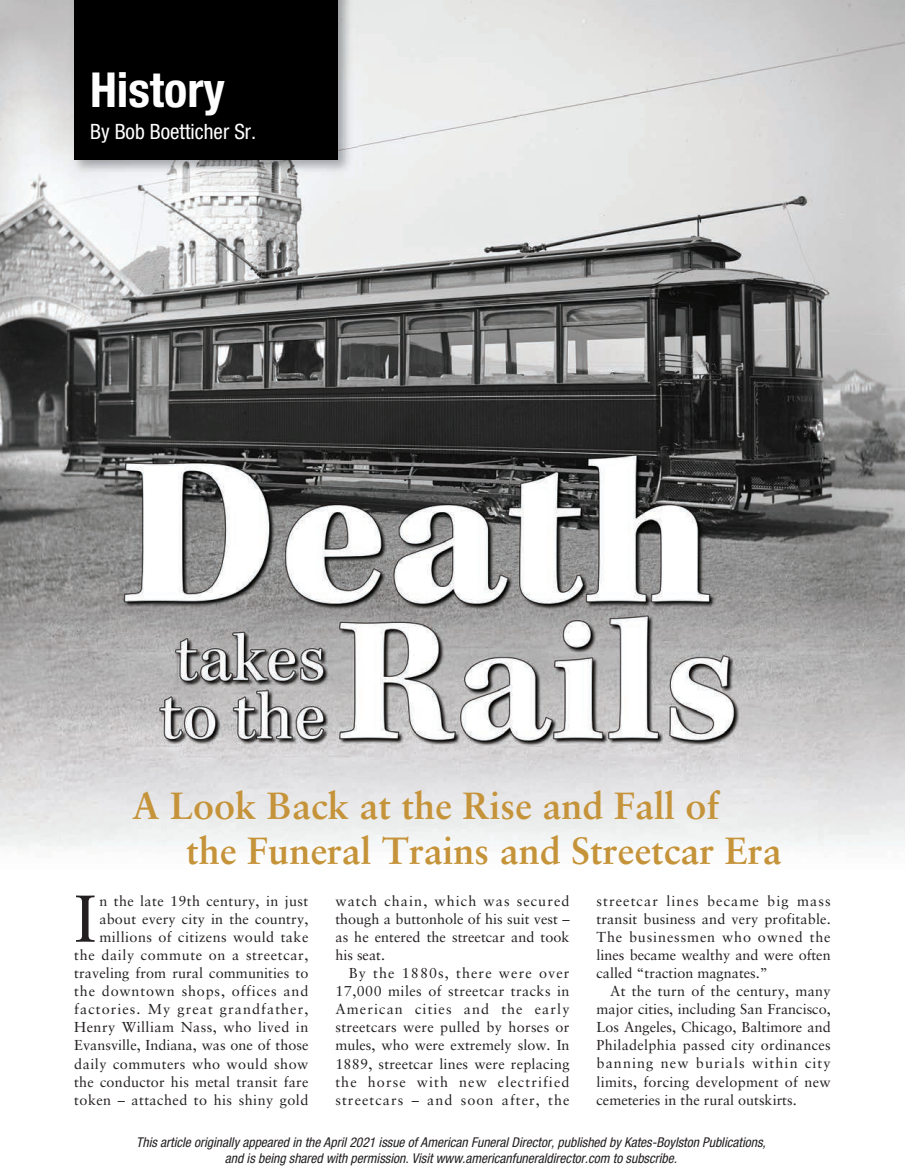
<style>
.page{position:relative;width:905px;height:1175px;background:#fff}
.page>*{position:absolute;margin:0;border:0;box-sizing:border-box;transform-origin:0 0}
.t1{font:66.3px "Sabon LT Std";color:#231f20}
.t2{font:700 condensed 48.3px "Helvetica Neue LT Std";color:#fff}
.t3{font:700 37.8px/45.5px "Sabon LT Std";color:#c59339}
.t4{font:condensed 21.15px "Helvetica Neue LT Std";color:#fff}
.t5{font:14.4px/18.1px "Sabon LT Std";letter-spacing:.025em;color:#231f20;text-align:justify}
.t6{font:italic condensed 13.5px/16.2px "Helvetica Neue LT Std";color:#231f20;text-align:center}
</style>
<div class="page">
<img style="left:0;top:0;width:904px;height:849px">
<img style="left:67px;top:0;width:290px;height:179px">
<div style="left:74px;top:0;width:263px;height:159px;background:#000"></div>
<h2 class="t2" style="left:90px;top:73px;width:136px">History</h2>
<h3 class="t4" style="left:90px;top:119px;width:168px">By Bob Boetticher Sr.</h3>
<h3 class="t3" style="left:186px;top:783px;width:597px;text-indent:-54px">A Look Back at the Rise and Fall of<br>the Funeral Trains and Streetcar Era</h3>
<p class="t5" style="left:74px;top:892px;width:236px;text-align:right">n the late 19th century, in just about every city in the country, millions of citizens would take<br>the daily commute on a streetcar, traveling from rural communities to the downtown shops, offices and factories. My great grandfather, Henry William Nass, who lived in Evansville, Indiana, was one of those daily commuters who would show the conductor his metal transit fare token – attached to his shiny gold</p>
<p class="t5" style="left:335px;top:892px;width:235px">watch chain, which was secured though a buttonhole of his suit vest – as he entered the streetcar and took his seat.</p>
<h1 class="t1" style="left:74px;top:891px;width:23px">I</h1>
<p class="t5" style="left:335px;top:965px;width:236px;text-indent:13px">By the 1880s, there were over 17,000 miles of streetcar tracks in American cities and the early streetcars were pulled by horses or mules, who were extremely slow. In 1889, streetcar lines were replacing the horse with new electrified streetcars – and soon after, the</p>
<p class="t5" style="left:596px;top:892px;width:235px">streetcar lines became big mass transit business and very profitable.<br>The businessmen who owned the lines became wealthy and were often called “traction magnates.”</p>
<p class="t5" style="left:596px;top:983px;width:236px;text-indent:13px">At the turn of the century, many major cities, including San Francisco, Los Angeles, Chicago, Baltimore and Philadelphia passed city ordinances banning new burials within city limits, forcing development of new cemeteries in the rural outskirts.</p>
<p class="t6" style="left:136px;top:1135px;width:631px">This article originally appeared in the April 2021 issue of American Funeral Director, published by Kates-Boylston Publications, and is being shared with permission. Visit www.americanfuneraldirector.com to subscribe.</p>
</div>
